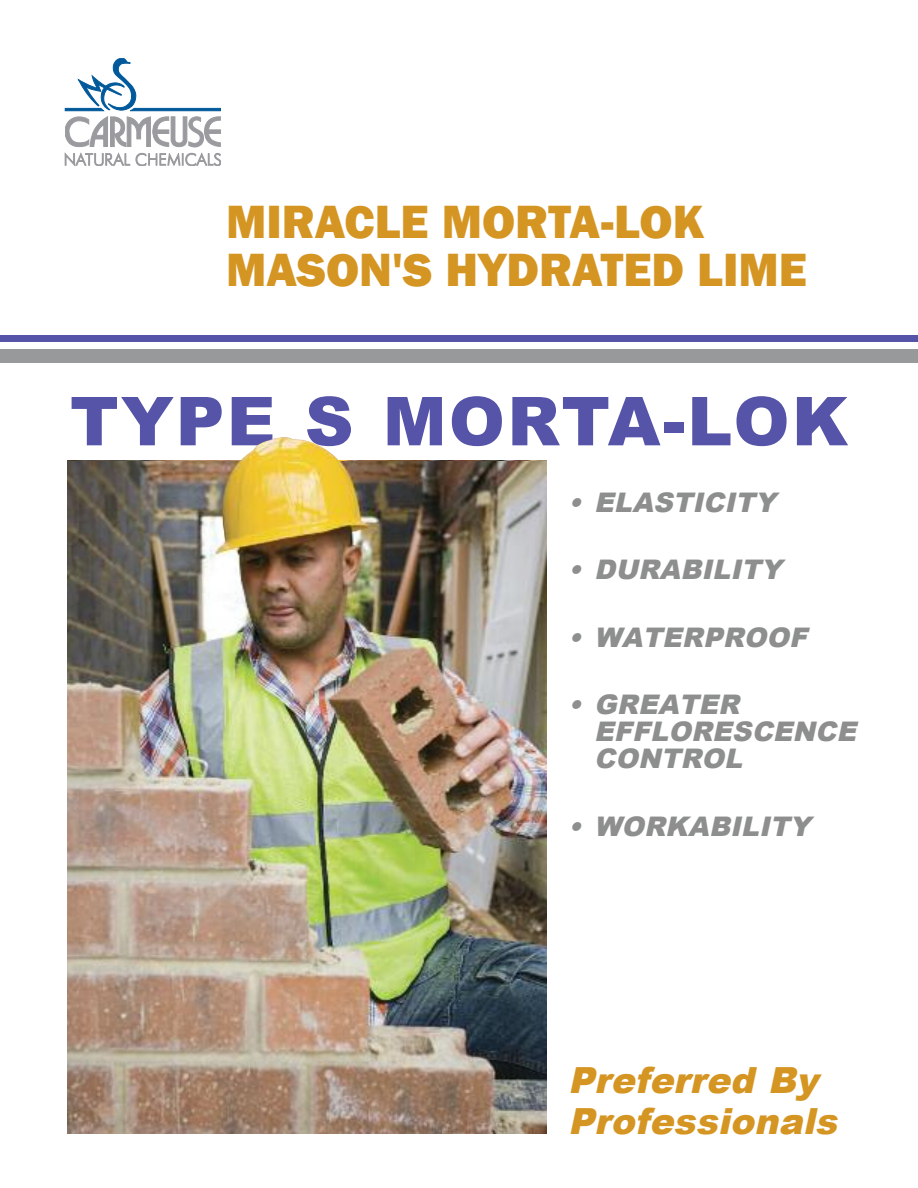
<style>
.page{position:relative;width:918px;height:1188px;background:#fff}
.page>*{position:absolute;margin:0;border:0;box-sizing:border-box;transform-origin:0 0}
.t1{font:900 67.5px "Arial";letter-spacing:.035em;color:#5654a8}
.t2{font:800 48px/48px "Franklin Gothic";color:#d59522}
.t3{font:italic 900 36px/40.5px "Arial";color:#d59522}
.t4{font:italic 900 27px/27px "Arial";letter-spacing:.005em;color:#8d8f8f}
</style>
<div class="page">
<div style="left:0;top:336px;width:918px;height:6px;background:#5654a8"></div>
<div style="left:0;top:349px;width:918px;height:14px;background:#97999b"></div>
<hr style="left:0;top:609px;width:1px;height:33px;background:#515151">
<svg style="left:65px;top:58px;width:156px;height:89px"></svg>
<svg style="left:65px;top:153px;width:65px;height:13px"></svg>
<svg style="left:136px;top:153px;width:85px;height:13px"></svg>
<img style="left:68px;top:462px;width:478px;height:672px">
<img style="left:216px;top:437px;width:153px;height:113px">
<h2 class="t2" style="left:226px;top:197px;width:582px">MIRACLE MORTA-LOK<br>MASON'S HYDRATED LIME</h2>
<h1 class="t1" style="left:70px;top:371px;width:780px">TYPE S MORTA-LOK</h1>
<p class="t4" style="left:568px;top:488px;width:209px">• ELASTICITY</p>
<p class="t4" style="left:568px;top:555px;width:215px">• DURABILITY</p>
<p class="t4" style="left:568px;top:623px;width:246px">• WATERPROOF</p>
<p class="t4" style="left:594px;top:690px;width:269px;text-indent:-26px">• GREATER<br>EFFLORESCENCE<br>CONTROL</p>
<p class="t4" style="left:568px;top:812px;width:244px">• WORKABILITY</p>
<h3 class="t3" style="left:568px;top:1059px;width:278px">Preferred By<br>Professionals</h3>
</div>
